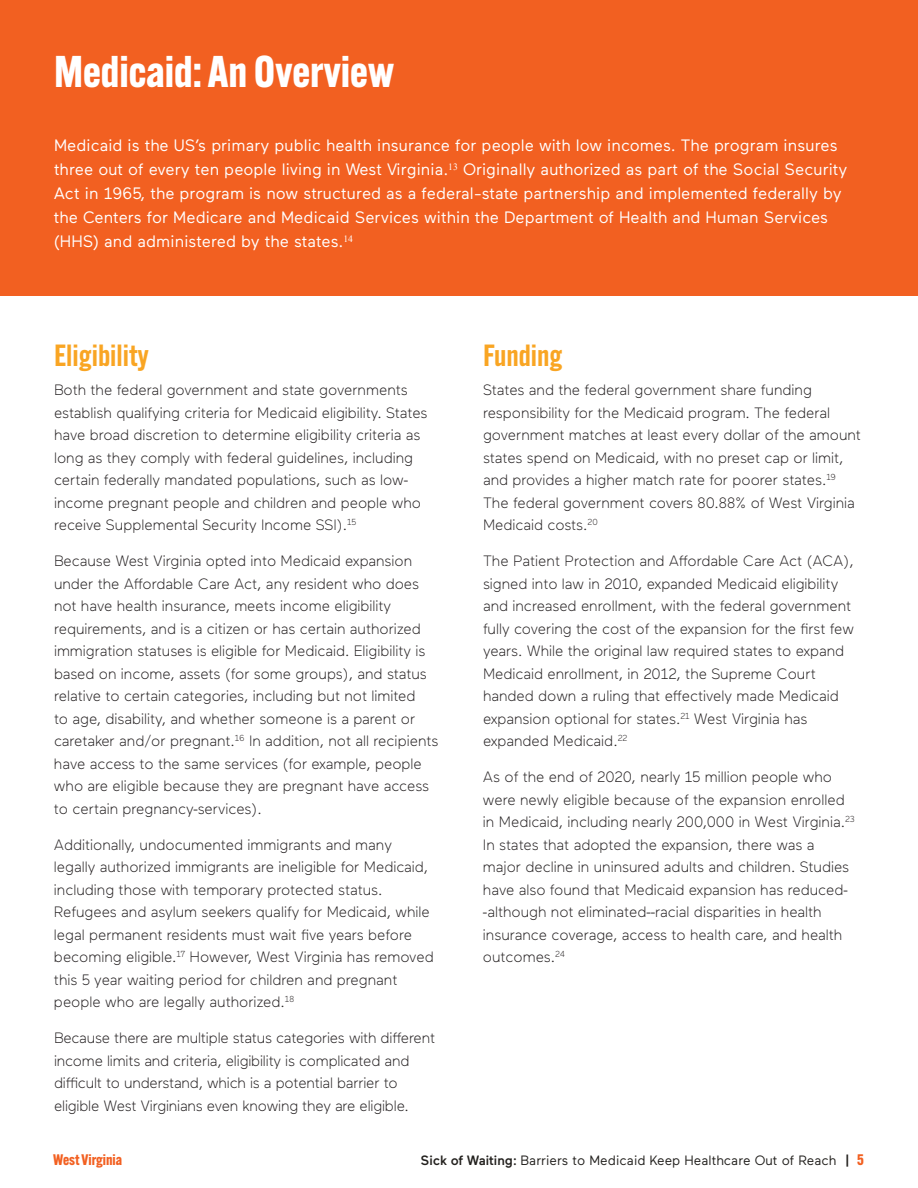
<style>
.page{position:relative;width:918px;height:1188px;background:#fff}
.page>*{position:absolute;margin:0;border:0;box-sizing:border-box;transform-origin:0 0}
.t1{font:700 43.5px "Alternate Gothic ATF";color:#fff}
.t2{font:600 30px "Alternate Gothic ATF";color:#f9a523}
.t3{font:16.5px/24px "Maax";color:#fff}
.t4{font:300 15px/22.5px "Maax";color:#231f20}
.t5{font:700 15px "Alternate Gothic ATF";color:#f26021}
.t6{font:13.5px "Maax";color:#23211e}
.s1{font-weight:500}
.s2{font-family:"Alternate Gothic ATF";font-weight:700;font-size:15px;color:#f26021}
</style>
<div class="page">
<div style="left:0;top:0;width:918px;height:296px;background:#f26021"></div>
<h1 class="t1" style="left:54px;top:44px;width:341px">Medicaid: An Overview</h1>
<p class="t3" style="left:54px;top:134px;width:795px">Medicaid is the US’s primary public health insurance for people with low incomes. The program insures three out of every ten people living in West Virginia.<sup>13</sup> Originally authorized as part of the Social Security Act in 1965, the program is now structured as a federal-state partnership and implemented federally by the Centers for Medicare and Medicaid Services within the Department of Health and Human Services (HHS) and administered by the states.<sup>14</sup></p>
<h2 class="t2" style="left:54px;top:336px;width:96px">Eligibility</h2>
<p class="t4" style="left:54px;top:378px;width:375px">Both the federal government and state governments establish qualifying criteria for Medicaid eligibility. States have broad discretion to determine eligibility criteria as long as they comply with federal guidelines, including certain federally mandated populations, such as low&shy;income pregnant people and children and people who receive Supplemental Security Income SSI).<sup>15</sup></p>
<p class="t4" style="left:54px;top:549px;width:386px">Because West Virginia opted into Medicaid expansion under the Affordable Care Act, any resident who does not have health insurance, meets income eligibility requirements, and is a citizen or has certain authorized immigration statuses is eligible for Medicaid. Eligibility is based on income, assets (for some groups), and status relative to certain categories, including but not limited<br>to age, disability, and whether someone is a parent or caretaker and/or pregnant.<sup>16</sup> In addition, not all recipients have access to the same services (for example, people who are eligible because they are pregnant have access to certain pregnancy-services).</p>
<p class="t4" style="left:54px;top:833px;width:381px">Additionally, undocumented immigrants and many legally authorized immigrants are ineligible for Medicaid, including those with temporary protected status.<br>Refugees and asylum seekers qualify for Medicaid, while legal permanent residents must wait five years before becoming eligible.<sup>17</sup> However, West Virginia has removed this 5 year waiting period for children and pregnant people who are legally authorized.<sup>18</sup></p>
<p class="t4" style="left:54px;top:1026px;width:383px">Because there are multiple status categories with different income limits and criteria, eligibility is complicated and difficult to understand, which is a potential barrier to eligible West Virginians even knowing they are eligible.</p>
<h2 class="t2" style="left:483px;top:336px;width:81px">Funding</h2>
<p class="t4" style="left:483px;top:378px;width:379px">States and the federal government share funding responsibility for the Medicaid program. The federal government matches at least every dollar of the amount states spend on Medicaid, with no preset cap or limit, and provides a higher match rate for poorer states.<sup>19<br></sup>The federal government covers 80.88% of West Virginia Medicaid costs.<sup>20</sup></p>
<p class="t4" style="left:483px;top:549px;width:372px">The Patient Protection and Affordable Care Act (ACA), signed into law in 2010, expanded Medicaid eligibility and increased enrollment, with the federal government fully covering the cost of the expansion for the first few years. While the original law required states to expand Medicaid enrollment, in 2012, the Supreme Court handed down a ruling that effectively made Medicaid expansion optional for states.<sup>21</sup> West Virginia has expanded Medicaid.<sup>22</sup></p>
<p class="t4" style="left:483px;top:765px;width:373px">As of the end of 2020, nearly 15 million people who were newly eligible because of the expansion enrolled in Medicaid, including nearly 200,000 in West Virginia.<sup>23<br></sup>In states that adopted the expansion, there was a major decline in uninsured adults and children. Studies have also found that Medicaid expansion has reduced--although not eliminated--racial disparities in health insurance coverage, access to health care, and health outcomes.<sup>24</sup></p>
<p class="t5" style="left:53px;top:1150px;width:70px">West Virginia</p>
<p class="t6" style="left:421px;top:1153px;width:445px"><span class="s1">Sick of Waiting:</span> Barriers to Medicaid Keep Healthcare Out of Reach <span class="s1">|</span> <span class="s2">5</span></p>
</div>
